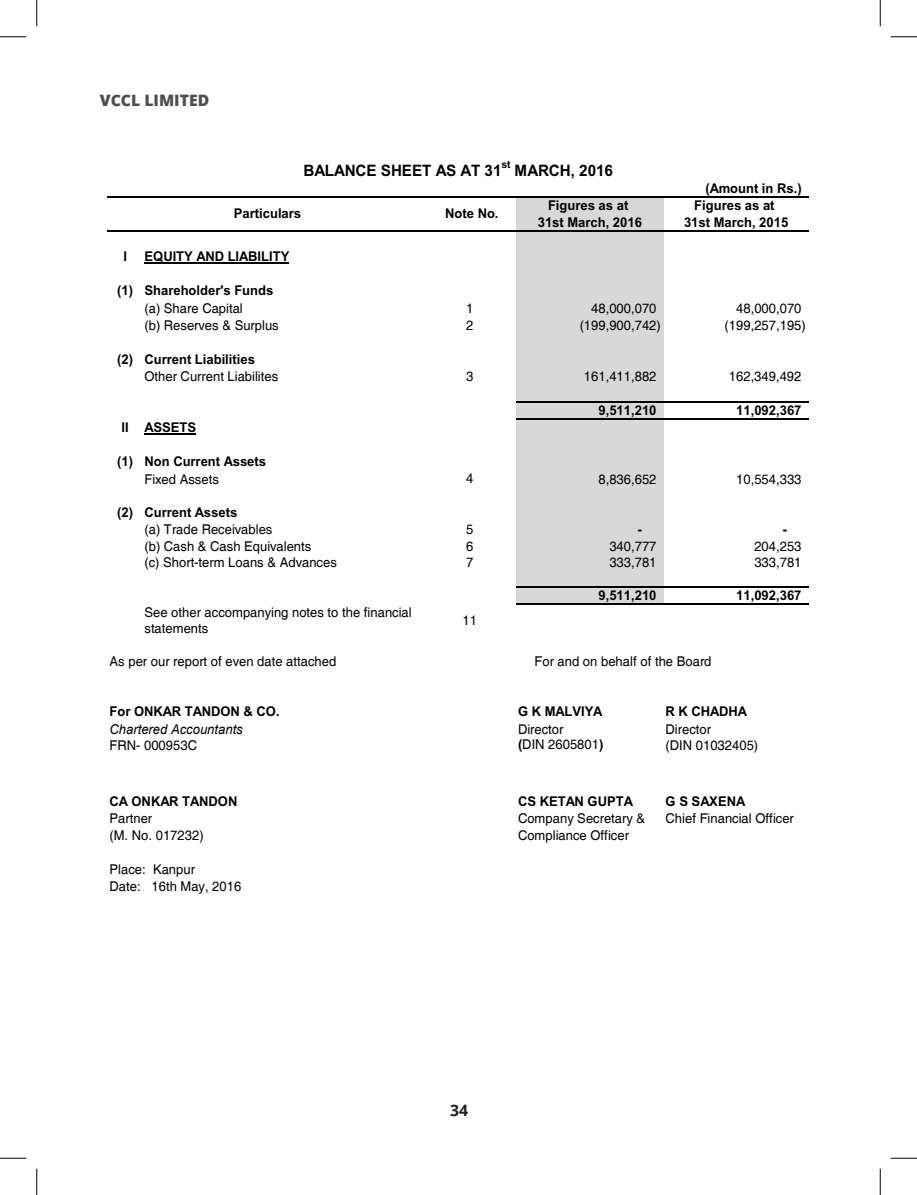
<style>
.page{position:relative;width:917px;height:1195px;background:#fff}
.page>*{position:absolute;margin:0;border:0;box-sizing:border-box;transform-origin:0 0}
.t1{font:700 15.75px "Arial";letter-spacing:-.005em;color:#000;scale:.96 1}
.t2{font:800 15.75px "Open Sans";color:#4e4e4e}
.t3{font:700 15.75px "Open Sans";color:#231f20}
.t4{font:13.47px/17.2px "Helvetica";letter-spacing:.005em;color:#000;scale:.96 1}
.t5{font:700 13.47px/17.2px "Arial";color:#000;text-align:center;scale:.96 1}
.t6{font:italic 13.47px "Arial";color:#000;scale:.96 1}
.t7{font:700 10.5px "Arial";color:#000;scale:.96 1}
.s1{font-family:"Helvetica";font-weight:400}
.s2{font-family:"Arial";font-weight:700}
</style>
<div class="page">
<div style="left:516px;top:197px;width:147px;height:407px;background:#d8d8d8"></div>
<hr style="left:144px;top:263px;width:145px;height:1px;background:#000">
<hr style="left:144px;top:434px;width:52px;height:1px;background:#000">
<hr style="left:107px;top:196px;width:701px;height:1px;background:#000">
<hr style="left:107px;top:231px;width:701px;height:1px;background:#000">
<hr style="left:516px;top:401px;width:292px;height:1px;background:#000">
<hr style="left:516px;top:419px;width:292px;height:1px;background:#000">
<hr style="left:516px;top:586px;width:292px;height:1px;background:#000">
<hr style="left:516px;top:603px;width:292px;height:1px;background:#000">
<svg style="left:0;top:36px;width:26px;height:1px"></svg>
<svg style="left:891px;top:36px;width:26px;height:1px"></svg>
<svg style="left:0;top:1158px;width:26px;height:1px"></svg>
<svg style="left:891px;top:1158px;width:26px;height:1px"></svg>
<svg style="left:36px;top:0;width:1px;height:26px"></svg>
<svg style="left:36px;top:1168px;width:1px;height:27px"></svg>
<svg style="left:880px;top:0;width:1px;height:26px"></svg>
<svg style="left:880px;top:1168px;width:1px;height:27px"></svg>
<p class="t2" style="left:100px;top:88px;width:111px">VCCL LIMITED</p>
<p class="t1" style="left:303px;top:161px;width:208px">BALANCE SHEET AS AT 31</p>
<p class="t7" style="left:501px;top:158px;width:11px">st</p>
<p class="t1" style="left:515px;top:161px;width:104px">MARCH, 2016</p>
<p class="t5" style="left:705px;top:180px;width:102px">(Amount in Rs.)</p>
<p class="t5" style="left:234px;top:205px;width:72px">Particulars</p>
<p class="t5" style="left:445px;top:205px;width:57px">Note No.</p>
<p class="t5" style="left:548px;top:197px;width:85px">Figures as at</p>
<p class="t5" style="left:694px;top:197px;width:85px">Figures as at</p>
<p class="t5" style="left:538px;top:214px;width:110px">31st March, 2016</p>
<p class="t5" style="left:684px;top:214px;width:110px">31st March, 2015</p>
<p class="t5" style="left:123px;top:248px;width:5px">I</p>
<p class="t5" style="left:145px;top:248px;width:152px">EQUITY AND LIABILITY</p>
<p class="t5" style="left:117px;top:282px;width:164px">(1) Shareholder's Funds <span class="s1">(a) Share Capital</span></p>
<p class="t4" style="left:466px;top:300px;width:9px">1</p>
<p class="t4" style="left:591px;top:300px;width:70px">48,000,070</p>
<p class="t4" style="left:736px;top:300px;width:70px">48,000,070</p>
<p class="t4" style="left:144px;top:317px;width:141px">(b) Reserves &amp; Surplus</p>
<p class="t4" style="left:466px;top:317px;width:9px">2</p>
<p class="t4" style="left:580px;top:317px;width:86px">(199,900,742)</p>
<p class="t4" style="left:724px;top:317px;width:86px">(199,257,195)</p>
<p class="t4" style="left:144px;top:351px;width:141px;text-indent:-27px"><span class="s2">(2) Current Liabilities<br></span>Other Current Liabilites</p>
<p class="t4" style="left:466px;top:368px;width:9px">3</p>
<p class="t4" style="left:584px;top:368px;width:77px">161,411,882</p>
<p class="t4" style="left:729px;top:368px;width:77px">162,349,492</p>
<p class="t5" style="left:598px;top:402px;width:62px">9,511,210</p>
<p class="t5" style="left:736px;top:402px;width:70px">11,092,367</p>
<p class="t5" style="left:121px;top:419px;width:79px">II ASSETS</p>
<p class="t5" style="left:144px;top:453px;width:128px;text-align:left;text-indent:-27px">(1) Non Current Assets<br><span class="s1">Fixed Assets</span></p>
<p class="t4" style="left:144px;top:504px;width:135px;text-indent:-27px"><span class="s2">(2) Current Assets<br></span>(a) Trade Receivables</p>
<p class="t4" style="left:466px;top:470px;width:9px">4</p>
<p class="t4" style="left:598px;top:471px;width:62px">8,836,652</p>
<p class="t4" style="left:736px;top:471px;width:70px">10,554,333</p>
<p class="t4" style="left:466px;top:521px;width:9px">5</p>
<p class="t5" style="left:638px;top:521px;width:6px">-</p>
<p class="t5" style="left:783px;top:521px;width:6px">-</p>
<p class="t4" style="left:144px;top:538px;width:175px">(b) Cash &amp; Cash Equivalents</p>
<p class="t4" style="left:466px;top:538px;width:9px">6</p>
<p class="t4" style="left:609px;top:538px;width:51px">340,777</p>
<p class="t4" style="left:754px;top:538px;width:51px">204,253</p>
<p class="t4" style="left:144px;top:554px;width:202px">(c) Short-term Loans &amp; Advances</p>
<p class="t4" style="left:466px;top:554px;width:9px">7</p>
<p class="t4" style="left:609px;top:554px;width:51px">333,781</p>
<p class="t4" style="left:754px;top:554px;width:51px">333,781</p>
<p class="t5" style="left:598px;top:587px;width:62px">9,511,210</p>
<p class="t5" style="left:736px;top:587px;width:70px">11,092,367</p>
<p class="t4" style="left:144px;top:604px;width:280px;line-height:16.6px">See other accompanying notes to the financial statements</p>
<p class="t4" style="left:462px;top:612px;width:17px">11</p>
<p class="t4" style="left:110px;top:653px;width:238px">As per our report of even date attached</p>
<p class="t4" style="left:534px;top:653px;width:186px">For and on behalf of the Board</p>
<p class="t5" style="left:110px;top:703px;width:179px">For ONKAR TANDON &amp; CO.</p>
<p class="t5" style="left:518px;top:703px;width:90px">G K MALVIYA</p>
<p class="t5" style="left:665px;top:703px;width:87px">R K CHADHA</p>
<p class="t6" style="left:110px;top:720px;width:140px">Chartered Accountants</p>
<p class="t4" style="left:518px;top:720px;width:49px">Director</p>
<p class="t4" style="left:665px;top:720px;width:49px">Director</p>
<p class="t4" style="left:110px;top:737px;width:93px">FRN- 000953C</p>
<p class="t4" style="left:518px;top:736px;width:90px"><span class="s2">(</span>DIN 2605801<span class="s2">)</span></p>
<p class="t4" style="left:665px;top:737px;width:98px">(DIN 01032405)</p>
<p class="t5" style="left:110px;top:792px;width:135px">CA ONKAR TANDON</p>
<p class="t5" style="left:518px;top:792px;width:121px">CS KETAN GUPTA</p>
<p class="t5" style="left:665px;top:792px;width:85px">G S SAXENA</p>
<p class="t4" style="left:110px;top:810px;width:46px">Partner</p>
<p class="t4" style="left:518px;top:810px;width:134px">Company Secretary &amp;</p>
<p class="t4" style="left:665px;top:810px;width:135px">Chief Financial Officer</p>
<p class="t4" style="left:110px;top:827px;width:99px">(M. No. 017232)</p>
<p class="t4" style="left:518px;top:827px;width:117px">Compliance Officer</p>
<p class="t4" style="left:110px;top:861px;width:139px">Place: Kanpur<br>Date: 16th May, 2016</p>
<p class="t3" style="left:450px;top:1098px;width:19px">34</p>
</div>
